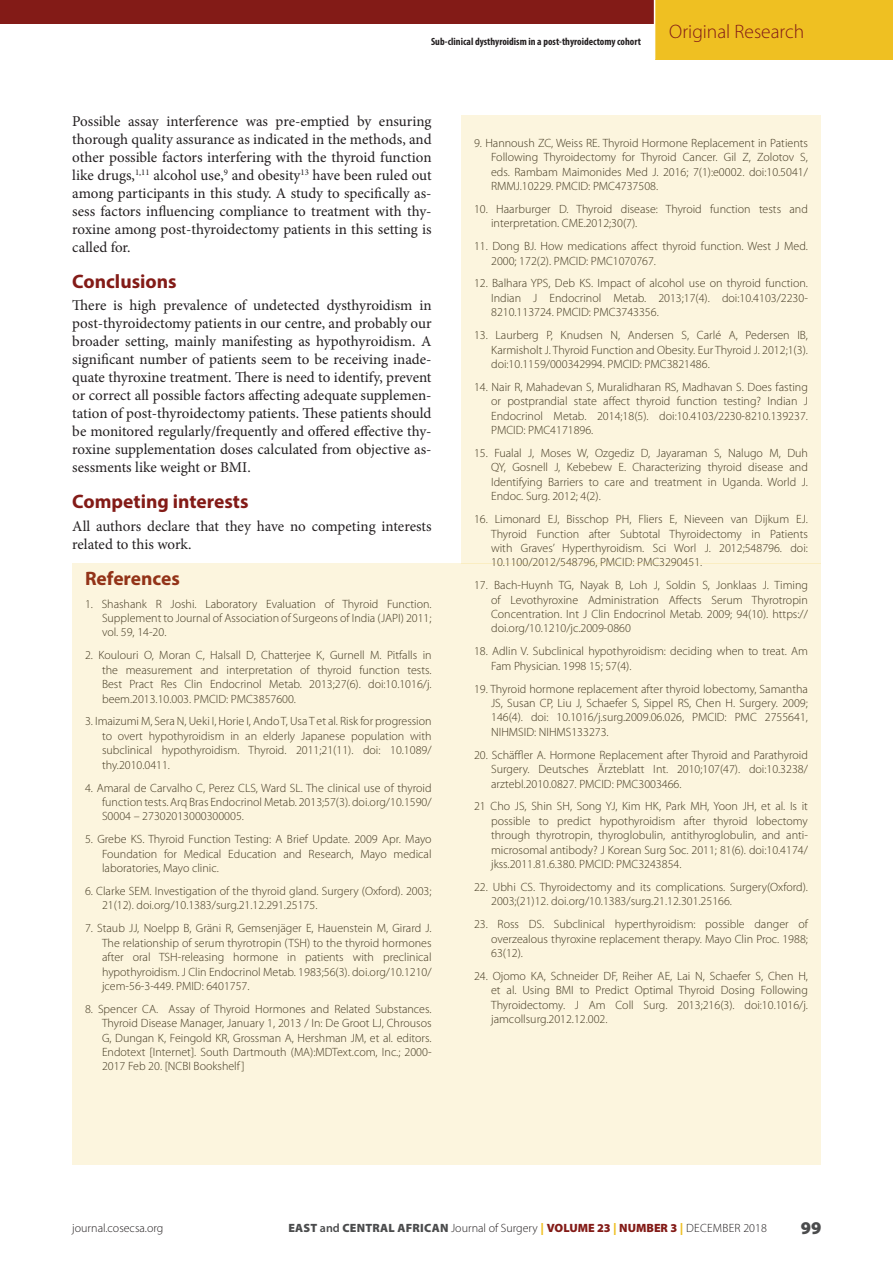
<style>
.page{position:relative;width:893px;height:1263px;background:#fff}
.page>*{position:absolute;margin:0;border:0;box-sizing:border-box;transform-origin:0 0}
.ECAJS_Heading_1{font:700 19.5px "Myriad Pro";color:#831b17}
.t1{font:300 19.5px "Myriad Pro";color:#831b17}
.t2{font:900 18px "Myriad Pro";color:#4b4c4d}
.ECAJS_Body_Text{font:15px/18px "Minion Pro";letter-spacing:-.005em;color:#231f20;text-align:justify}
.ECAJS_Body_Text_Inde{font:15px/18px "Minion Pro";color:#231f20;text-align:justify}
.ECAJS_references{font:300 12px/14.4px "Myriad Pro";color:#231f20;text-align:justify}
.t3{font:700 condensed 10.5px "Myriad Pro";color:#231f20}
.s1{font-weight:900;color:#4b4c4d}
.s2{font-weight:600;color:#4b4c4d}
.s3{font-weight:900;color:#efc022}
.s4{font-weight:900;color:#831b17}
</style>
<div class="page">
<div style="left:655px;top:0;width:238px;height:60px;background:#efc022"></div>
<div style="left:0;top:0;width:654px;height:23px;background:#831b17"></div>
<div style="left:461px;top:115px;width:360px;height:448px;background:#fcf5de"></div>
<div style="left:72px;top:563px;width:749px;height:602px;background:#fcf5de"></div>
<p class="t3" style="left:431px;top:35px;width:212px">Sub-clinical dysthyroidism in a post-thyroidectomy cohort</p>
<h1 class="t1" style="left:669px;top:20px;width:136px">Original Research</h1>
<p class="ECAJS_Body_Text_Inde" style="left:72px;top:112px;width:361px">Possible assay interference was pre-emptied by ensuring thorough quality assurance as indicated in the methods, and other possible factors interfering with the thyroid function like drugs,<sup>1,11</sup> alcohol use,<sup>9</sup> and obesity<sup>13</sup> have been ruled out among participants in this study. A study to specifically as&shy;sess factors influencing compliance to treatment with thy&shy;roxine among post-thyroidectomy patients in this setting is called for.</p>
<p class="ECAJS_Heading_1" style="left:72px;top:269px;width:106px">Conclusions</p>
<p class="ECAJS_Body_Text" style="left:72px;top:296px;width:361px">There is high prevalence of undetected dysthyroidism in post-thyroidectomy patients in our centre, and probably our broader setting, mainly manifesting as hypothyroidism. A significant number of patients seem to be receiving inade&shy;quate thyroxine treatment. There is need to identify, prevent or correct all possible factors affecting adequate supplemen&shy;tation of post-thyroidectomy patients. These patients should be monitored regularly/frequently and offered effective thy&shy;roxine supplementation doses calculated from objective as&shy;sessments like weight or BMI.</p>
<p class="ECAJS_Heading_1" style="left:72px;top:489px;width:178px">Competing interests</p>
<p class="ECAJS_Body_Text" style="left:72px;top:517px;width:361px">All authors declare that they have no competing interests related to this work.</p>
<p class="ECAJS_Heading_1" style="left:85px;top:565px;width:96px">References</p>
<p class="ECAJS_references" style="left:102px;top:596px;width:331px;text-indent:-17px">1. Shashank R Joshi. Laboratory Evaluation of Thyroid Function.<br>Supplement to Journal of Association of Surgeons of India (JAPI) 2011; vol. 59, 14-20.</p>
<p class="ECAJS_references" style="left:102px;top:648px;width:331px;text-indent:-17px">2. Koulouri O, Moran C, Halsall D, Chatterjee K, Gurnell M. Pitfalls in the measurement and interpretation of thyroid function tests.<br>Best Pract Res Clin Endocrinol Metab. 2013;27(6). doi:10.1016/j. beem.2013.10.003. PMCID: PMC3857600.</p>
<p class="ECAJS_references" style="left:102px;top:714px;width:331px;text-indent:-17px">3. Imaizumi M, Sera N, Ueki I, Horie I, Ando T, Usa T et al. Risk for progression to overt hypothyroidism in an elderly Japanese population with subclinical hypothyroidism. Thyroid. 2011;21(11). doi: 10.1089/ thy.2010.0411.</p>
<p class="ECAJS_references" style="left:102px;top:780px;width:331px;text-indent:-17px">4. Amaral de Carvalho C, Perez CLS, Ward SL. The clinical use of thyroid function tests. Arq Bras Endocrinol Metab. 2013;57(3). doi.org/10.1590/ S0004 – 27302013000300005.</p>
<p class="ECAJS_references" style="left:102px;top:832px;width:331px;text-indent:-17px">5. Grebe KS. Thyroid Function Testing: A Brief Update. 2009 Apr. Mayo Foundation for Medical Education and Research, Mayo medical laboratories, Mayo clinic.</p>
<p class="ECAJS_references" style="left:102px;top:884px;width:331px;text-indent:-17px">6. Clarke SEM. Investigation of the thyroid gland. Surgery (Oxford). 2003;<br>21(12). doi.org/10.1383/surg.21.12.291.25175.</p>
<p class="ECAJS_references" style="left:102px;top:921px;width:331px;text-indent:-17px">7. Staub JJ, Noelpp B, Gräni R, Gemsenjäger E, Hauenstein M, Girard J.<br>The relationship of serum thyrotropin (TSH) to the thyroid hormones after oral TSH-releasing hormone in patients with preclinical hypothyroidism. J Clin Endocrinol Metab. 1983;56(3). doi.org/10.1210/ jcem-56-3-449. PMID: 6401757.</p>
<p class="ECAJS_references" style="left:102px;top:1001px;width:331px;text-indent:-17px">8. Spencer CA. Assay of Thyroid Hormones and Related Substances.<br>Thyroid Disease Manager, January 1, 2013 / In: De Groot LJ, Chrousos G, Dungan K, Feingold KR, Grossman A, Hershman JM, et al. editors.<br>Endotext [Internet]. South Dartmouth (MA):MDText.com, Inc.; 2000- 2017 Feb 20. [NCBI Bookshelf ]</p>
<p class="ECAJS_references" style="left:491px;top:135px;width:318px;text-indent:-17px">9. Hannoush ZC, Weiss RE. Thyroid Hormone Replacement in Patients Following Thyroidectomy for Thyroid Cancer. Gil Z, Zolotov S, eds. Rambam Maimonides Med J. 2016; 7(1):e0002. doi:10.5041/ RMMJ.10229. PMCID: PMC4737508.</p>
<p class="ECAJS_references" style="left:491px;top:202px;width:318px;text-indent:-17px">10. Haarburger D. Thyroid disease: Thyroid function tests and interpretation. CME.2012;30(7).</p>
<p class="ECAJS_references" style="left:491px;top:239px;width:318px;text-indent:-17px">11. Dong BJ. How medications affect thyroid function. West J Med.<br>2000; 172(2). PMCID: PMC1070767.</p>
<p class="ECAJS_references" style="left:491px;top:276px;width:318px;text-indent:-17px">12. Balhara YPS, Deb KS. Impact of alcohol use on thyroid function.<br>Indian J Endocrinol Metab. 2013;17(4). doi:10.4103/2230- 8210.113724. PMCID: PMC3743356.</p>
<p class="ECAJS_references" style="left:491px;top:328px;width:318px;text-indent:-17px">13. Laurberg P, Knudsen N, Andersen S, Carlé A, Pedersen IB, Karmisholt J. Thyroid Function and Obesity. Eur Thyroid J. 2012;1(3). doi:10.1159/000342994. PMCID: PMC3821486.</p>
<p class="ECAJS_references" style="left:491px;top:380px;width:318px;text-indent:-17px">14. Nair R, Mahadevan S, Muralidharan RS, Madhavan S. Does fasting or postprandial state affect thyroid function testing? Indian J Endocrinol Metab. 2014;18(5). doi:10.4103/2230-8210.139237.<br>PMCID: PMC4171896.</p>
<p class="ECAJS_references" style="left:491px;top:446px;width:318px;text-indent:-17px">15. Fualal J, Moses W, Ozgediz D, Jayaraman S, Nalugo M, Duh QY, Gosnell J, Kebebew E. Characterizing thyroid disease and Identifying Barriers to care and treatment in Uganda. World J.<br>Endoc. Surg. 2012; 4(2).</p>
<p class="ECAJS_references" style="left:491px;top:512px;width:318px;text-indent:-17px">16. Limonard EJ, Bisschop PH, Fliers E, Nieveen van Dijkum EJ.<br>Thyroid Function after Subtotal Thyroidectomy in Patients with Graves’ Hyperthyroidism. Sci Worl J. 2012;548796. doi:<br>10.1100/2012/548796, PMCID: PMC3290451.</p>
<p class="ECAJS_references" style="left:491px;top:578px;width:318px;text-indent:-17px">17. Bach-Huynh TG, Nayak B, Loh J, Soldin S, Jonklaas J. Timing of Levothyroxine Administration Affects Serum Thyrotropin Concentration. Int J Clin Endocrinol Metab. 2009; 94(10). https:// doi.org/10.1210/jc.2009-0860</p>
<p class="ECAJS_references" style="left:491px;top:644px;width:318px;text-indent:-17px">18. Adlin V. Subclinical hypothyroidism: deciding when to treat. Am<br>Fam Physician. 1998 15; 57(4).</p>
<p class="ECAJS_references" style="left:491px;top:681px;width:318px;text-indent:-17px">19. Thyroid hormone replacement after thyroid lobectomy, Samantha JS, Susan CP, Liu J, Schaefer S, Sippel RS, Chen H. Surgery. 2009; 146(4). doi: 10.1016/j.surg.2009.06.026, PMCID: PMC 2755641, NIHMSID: NIHMS133273.</p>
<p class="ECAJS_references" style="left:491px;top:747px;width:318px;text-indent:-17px">20. Schäffler A. Hormone Replacement after Thyroid and Parathyroid Surgery. Deutsches Ärzteblatt Int. 2010;107(47). doi:10.3238/ arztebl.2010.0827. PMCID: PMC3003466.</p>
<p class="ECAJS_references" style="left:491px;top:799px;width:318px;text-indent:-17px">21 Cho JS, Shin SH, Song YJ, Kim HK, Park MH, Yoon JH, et al. Is it possible to predict hypothyroidism after thyroid lobectomy through thyrotropin, thyroglobulin, antithyroglobulin, and anti&shy;microsomal antibody? J Korean Surg Soc. 2011; 81(6). doi:10.4174/ jkss.2011.81.6.380. PMCID: PMC3243854.</p>
<p class="ECAJS_references" style="left:491px;top:880px;width:318px;text-indent:-17px">22. Ubhi CS. Thyroidectomy and its complications. Surgery(Oxford).<br>2003;(21)12. doi.org/10.1383/surg.21.12.301.25166.</p>
<p class="ECAJS_references" style="left:491px;top:917px;width:318px;text-indent:-17px">23. Ross DS. Subclinical hyperthyroidism: possible danger of overzealous thyroxine replacement therapy. Mayo Clin Proc. 1988; 63(12).</p>
<p class="ECAJS_references" style="left:491px;top:969px;width:318px;text-indent:-17px">24. Ojomo KA, Schneider DF, Reiher AE, Lai N, Schaefer S, Chen H, et al. Using BMI to Predict Optimal Thyroid Dosing Following Thyroidectomy. J Am Coll Surg. 2013;216(3). doi:10.1016/j. jamcollsurg.2012.12.002.</p>
<p class="ECAJS_references" style="left:72px;top:1221px;width:93px">journal.cosecsa.org</p>
<p class="ECAJS_references" style="left:288px;top:1221px;width:480px"><span class="s1">EAST</span> <span class="s2">and</span> <span class="s1">CENTRAL AFRICAN</span> Journal of Surgery <span class="s3">|</span> <span class="s4">VOLUME 23</span> <span class="s3">|</span> <span class="s4">NUMBER 3</span> <span class="s3">|</span> DECEMBER 2018</p>
<h2 class="t2" style="left:801px;top:1216px;width:22px">99</h2>
</div>
